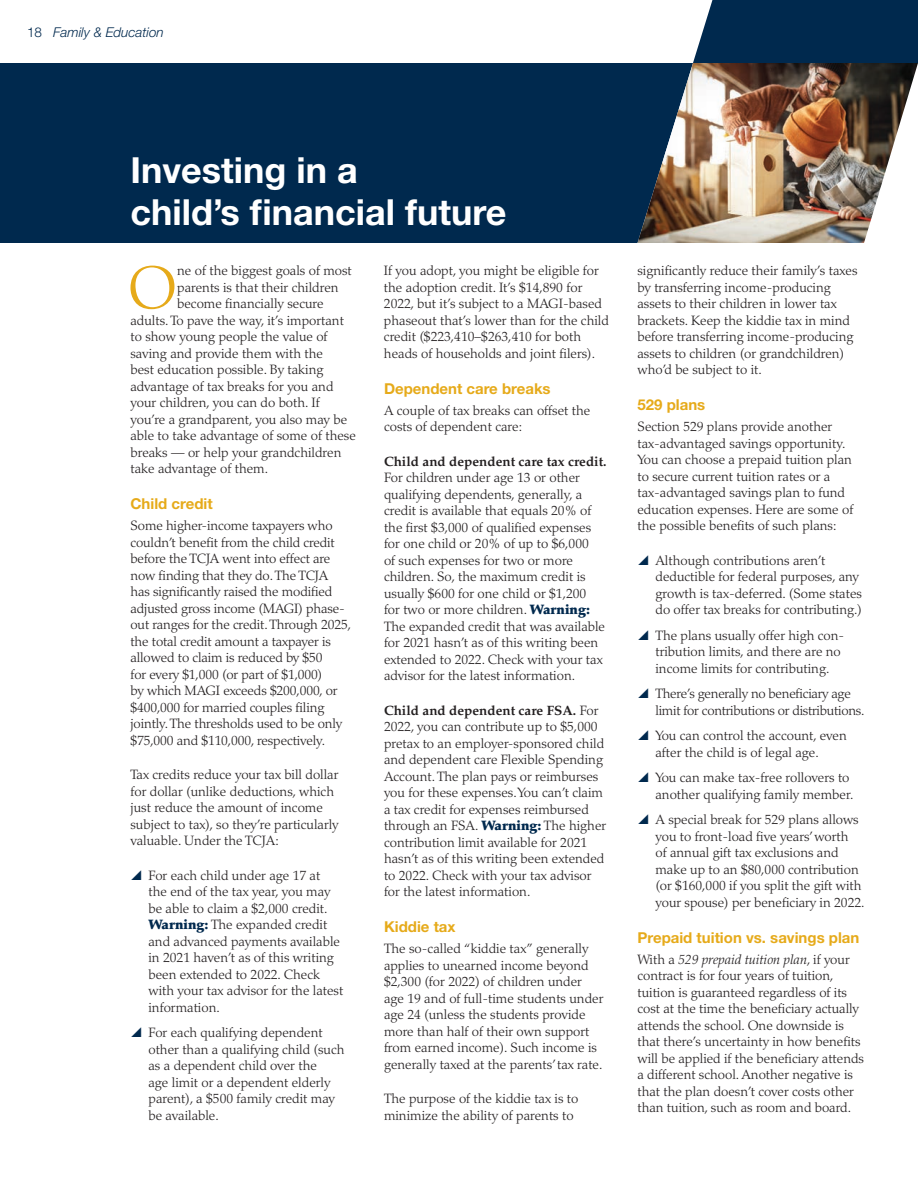
<style>
.page{position:relative;width:918px;height:1188px;background:#fff}
.page>*{position:absolute;margin:0;border:0;box-sizing:border-box;transform-origin:0 0}
.t1{font:300 60.6px "Palatino LT Std";color:#e6aa1a}
.t2{font:700 36px/42px "Helvetica Neue LT Std";color:#fff}
.t3{font:700 15px "Helvetica Neue LT Std";color:#e6aa1a}
.t4{font:300 13.5px/16.5px "Palatino LT Std";color:#231f20}
.t5{font:300 13.5px/16.5px "Palatino LT Std";letter-spacing:-.02em;color:#231f20}
.t6{font:700 13.5px "Palatino LT Std";color:#231f20}
.t7{font:italic 300 13.5px "Helvetica Neue LT Std";color:#00294e}
.s1{font-style:normal}
.s2{font-weight:900;color:#00294e}
.s3{font-weight:700}
.s4{font-style:italic}
</style>
<div class="page">
<div style="left:0;top:63px;width:638px;height:180px;background:#00294e"></div>
<div style="left:693px;top:0;width:225px;height:63px;background:#00294e"></div>
<img style="left:638px;top:63px;width:280px;height:180px">
<p class="t7" style="left:27px;top:24px;width:138px"><span class="s1">18</span> Family &amp; Education</p>
<h2 class="t2" style="left:130px;top:148px;width:377px">Investing in a<br>child’s financial future</h2>
<h1 class="t1" style="left:128px;top:253px;width:51px">O</h1>
<p class="t4" style="left:177px;top:263px;width:176px">ne of the biggest goals of most</p>
<p class="t4" style="left:177px;top:279px;width:163px">parents is that their children</p>
<p class="t4" style="left:177px;top:296px;width:148px">become financially secure</p>
<p class="t4" style="left:130px;top:312px;width:215px">adults. To pave the way, it’s important</p>
<p class="t4" style="left:130px;top:329px;width:199px">to show young people the value of</p>
<p class="t4" style="left:130px;top:345px;width:194px">saving and provide them with the</p>
<p class="t4" style="left:130px;top:362px;width:195px">best education possible. By taking</p>
<p class="t4" style="left:130px;top:378px;width:205px">advantage of tax breaks for you and</p>
<p class="t4" style="left:130px;top:395px;width:191px">your children, you can do both. If</p>
<p class="t4" style="left:130px;top:411px;width:218px">you’re a grandparent, you also may be</p>
<p class="t4" style="left:130px;top:428px;width:227px">able to take advantage of some of these</p>
<p class="t4" style="left:130px;top:444px;width:212px">breaks — or help your grandchildren</p>
<p class="t4" style="left:130px;top:461px;width:139px">take advantage of them.</p>
<p class="t3" style="left:130px;top:495px;width:84px">Child credit</p>
<p class="t4" style="left:130px;top:518px;width:222px">Some higher-income taxpayers who couldn’t benefit from the child credit before the TCJA went into effect are now finding that they do. The TCJA has significantly raised the modified adjusted gross income (MAGI) phase&shy;out ranges for the credit. Through 2025, the total credit amount a taxpayer is allowed to claim is reduced by $50<br>for every $1,000 (or part of $1,000)<br>by which MAGI exceeds $200,000, or $400,000 for married couples filing jointly. The thresholds used to be only $75,000 and $110,000, respectively.</p>
<p class="t4" style="left:130px;top:767px;width:210px">Tax credits reduce your tax bill dollar for dollar (unlike deductions, which just reduce the amount of income subject to tax), so they’re particularly valuable. Under the TCJA:</p>
<p class="t4" style="left:148px;top:867px;width:196px">For each child under age 17 at<br>the end of the tax year, you may be able to claim a $2,000 credit.<br><span class="s2">Warning:</span> The expanded credit and advanced payments available in 2021 haven’t as of this writing been extended to 2022. Check with your tax advisor for the latest information.</p>
<p class="t4" style="left:148px;top:1025px;width:198px">For each qualifying dependent other than a qualifying child (such as a dependent child over the<br>age limit or a dependent elderly parent), a $500 family credit may be available.</p>
<p class="t4" style="left:384px;top:263px;width:226px">If you adopt, you might be eligible for the adoption credit. It’s $14,890 for 2022, but it’s subject to a MAGI-based phaseout that’s lower than for the child credit ($223,410–$263,410 for both heads of households and joint filers).</p>
<p class="t3" style="left:384px;top:379px;width:168px">Dependent care breaks</p>
<p class="t4" style="left:384px;top:402px;width:208px">A couple of tax breaks can offset the costs of dependent care:</p>
<p class="t6" style="left:384px;top:453px;width:224px">Child and dependent care tax credit.</p>
<p class="t4" style="left:384px;top:470px;width:223px">For children under age 13 or other qualifying dependents, generally, a credit is available that equals 20% of the first $3,000 of qualified expenses for one child or 20% of up to $6,000<br>of such expenses for two or more children. So, the maximum credit is usually $600 for one child or $1,200 for two or more children. <span class="s2">Warning:<br></span>The expanded credit that was available for 2021 hasn’t as of this writing been extended to 2022. Check with your tax advisor for the latest information.</p>
<p class="t4" style="left:384px;top:702px;width:224px"><span class="s3">Child and dependent care FSA.</span> For 2022, you can contribute up to $5,000 pretax to an employer-sponsored child and dependent care Flexible Spending Account. The plan pays or reimburses you for these expenses. You can’t claim a tax credit for expenses reimbursed through an FSA. <span class="s2">Warning:</span> The higher contribution limit available for 2021 hasn’t as of this writing been extended to 2022. Check with your tax advisor for the latest information.</p>
<p class="t3" style="left:384px;top:918px;width:73px">Kiddie tax</p>
<p class="t4" style="left:384px;top:941px;width:221px">The so-called “kiddie tax” generally applies to unearned income beyond $2,300 (for 2022) of children under age 19 and of full-time students under age 24 (unless the students provide more than half of their own support from earned income). Such income is generally taxed at the parents’ tax rate.</p>
<p class="t4" style="left:384px;top:1091px;width:196px">The purpose of the kiddie tax is to minimize the ability of parents to</p>
<p class="t4" style="left:638px;top:263px;width:222px">significantly reduce their family’s taxes by transferring income-producing assets to their children in lower tax brackets. Keep the kiddie tax in mind before transferring income-producing assets to children (or grandchildren) who’d be subject to it.</p>
<p class="t3" style="left:638px;top:396px;width:69px">529 plans</p>
<p class="t4" style="left:638px;top:419px;width:217px">Section 529 plans provide another tax-advantaged savings opportunity.<br>You can choose a prepaid tuition plan to secure current tuition rates or a tax-advantaged savings plan to fund education expenses. Here are some of the possible benefits of such plans:</p>
<p class="t4" style="left:655px;top:552px;width:208px">Although contributions aren’t deductible for federal purposes, any growth is tax-deferred. (Some states do offer tax breaks for contributing.)</p>
<p class="t4" style="left:655px;top:627px;width:190px">The plans usually offer high con&shy;tribution limits, and there are no income limits for contributing.</p>
<p class="t5" style="left:655px;top:686px;width:210px">There’s generally no beneficiary age limit for contributions or distributions.</p>
<p class="t4" style="left:655px;top:728px;width:193px">You can control the account, even after the child is of legal age.</p>
<p class="t4" style="left:655px;top:770px;width:200px">You can make tax-free rollovers to another qualifying family member.</p>
<p class="t4" style="left:655px;top:812px;width:211px">A special break for 529 plans allows you to front-load five years’ worth<br>of annual gift tax exclusions and make up to an $80,000 contribution (or $160,000 if you split the gift with your spouse) per beneficiary in 2022.</p>
<p class="t3" style="left:638px;top:928px;width:223px">Prepaid tuition vs. savings plan</p>
<p class="t4" style="left:638px;top:951px;width:228px">With a <span class="s4">529 prepaid tuition plan</span>, if your contract is for four years of tuition, tuition is guaranteed regardless of its cost at the time the beneficiary actually attends the school. One downside is that there’s uncertainty in how benefits will be applied if the beneficiary attends a different school. Another negative is that the plan doesn’t cover costs other than tuition, such as room and board.</p>
</div>
